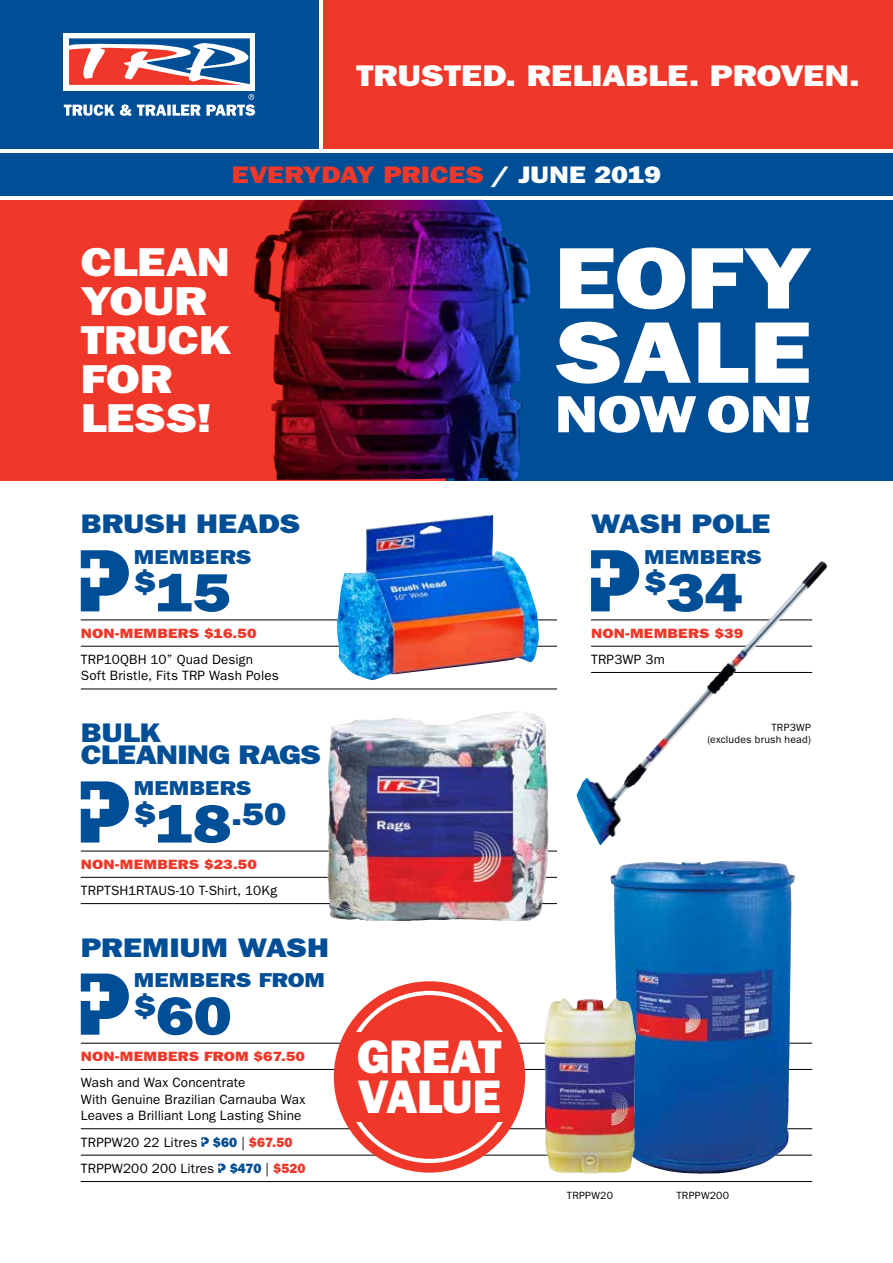
<style>
.page{position:relative;width:893px;height:1263px;background:#fff}
.page>*{position:absolute;margin:0;border:0;box-sizing:border-box;transform-origin:0 0}
.t1{font:87.75px/74.2px "ITC Franklin Gothic Std Hvy";letter-spacing:.005em;color:#fff;scale:1.18 1}
.t2{font:54px "ITC Franklin Gothic Std Hvy";color:#004e95;scale:1.18 1}
.t3{font:52.5px "ITC Franklin Gothic Std Hvy";color:#fff;scale:1.18 1}
.t4{font:47.25px/40.5px "ITC Franklin Gothic Std Hvy";letter-spacing:-.005em;color:#fff}
.t5{font:40.5px/39px "ITC Franklin Gothic Std Hvy";letter-spacing:-.005em;color:#fff;scale:1.18 1}
.t6{font:31.5px "ITC Franklin Gothic Std Hvy";color:#004e95;scale:1.18 1}
.t7{font:30px "ITC Franklin Gothic Std Hvy";letter-spacing:-.005em;color:#fff;scale:1.18 1}
.t8{font:27px/22.5px "ITC Franklin Gothic Std Hvy";letter-spacing:-.005em;color:#004e95;scale:1.18 1}
.t9{font:24px "ITC Franklin Gothic Std Hvy";letter-spacing:-.005em;color:#ef3829;scale:1.18 1}
.t10{font:20.25px "ITC Franklin Gothic Std Hvy";color:#004e95;scale:1.18 1}
.t11{font:13.5px/16.5px "ITC Franklin Gothic Std";letter-spacing:.01em;color:#000}
.t12{font:13.5px "ITC Franklin Gothic Std Hvy";letter-spacing:.01em;color:#ef3829;scale:1.18 1}
.t13{font:10.5px/12px "ITC Franklin Gothic Std";letter-spacing:.02em;color:#000;text-align:right}
.s1{color:#fff}
.s2{font-size:54px}
.s3{font-family:"ITC Franklin Gothic Std Hvy";color:#004e95}
.s4{font-family:"ITC Franklin Gothic Std Hvy";color:#ef3829}
</style>
<div class="page">
<div style="left:323px;top:0;width:570px;height:149px;background:#ef3829"></div>
<div style="left:0;top:153px;width:893px;height:43px;background:#004e95"></div>
<div style="left:0;top:0;width:319px;height:149px;background:#004e95"></div>
<div style="left:64px;top:33px;width:191px;height:57px;background:#fff"></div>
<svg style="left:69px;top:38px;width:181px;height:47px"></svg>
<svg style="left:64px;top:94px;width:191px;height:22px"></svg>
<div style="left:0;top:200px;width:446px;height:281px;background:#ef3829"></div>
<div style="left:446px;top:200px;width:447px;height:281px;background:#004e95"></div>
<hr style="left:81px;top:1043px;width:731px;height:1px;background:#000">
<hr style="left:81px;top:1069px;width:731px;height:1px;background:#000">
<hr style="left:81px;top:1128px;width:731px;height:1px;background:#000">
<hr style="left:81px;top:1155px;width:731px;height:1px;background:#000">
<hr style="left:81px;top:1181px;width:731px;height:1px;background:#000">
<svg style="left:81px;top:973px;width:48px;height:62px"></svg>
<svg style="left:201px;top:1137px;width:8px;height:9px"></svg>
<svg style="left:218px;top:1163px;width:8px;height:10px"></svg>
<hr style="left:81px;top:851px;width:476px;height:1px;background:#000">
<hr style="left:81px;top:877px;width:476px;height:1px;background:#000">
<hr style="left:81px;top:903px;width:476px;height:1px;background:#000">
<svg style="left:81px;top:781px;width:48px;height:62px"></svg>
<hr style="left:81px;top:619px;width:476px;height:1px;background:#000">
<hr style="left:81px;top:646px;width:476px;height:1px;background:#000">
<hr style="left:81px;top:689px;width:476px;height:1px;background:#000">
<svg style="left:81px;top:550px;width:48px;height:62px"></svg>
<svg style="left:591px;top:550px;width:45px;height:11px"></svg>
<img style="left:254px;top:200px;width:276px;height:281px">
<img style="left:610px;top:861px;width:180px;height:313px">
<img style="left:544px;top:998px;width:92px;height:176px">
<img style="left:327px;top:711px;width:193px;height:210px">
<img style="left:337px;top:515px;width:202px;height:166px">
<img style="left:576px;top:561px;width:252px;height:284px">
<svg style="left:334px;top:981px;width:191px;height:192px;background:#f05043"></svg>
<div style="left:334px;top:1032px;width:191px;height:90px;background:#ef3829"></div>
<h3 class="t7" style="left:356px;top:58px;width:428px">TRUSTED. RELIABLE. PROVEN.</h3>
<h3 class="t9" style="left:232px;top:160px;width:365px">EVERYDAY PRICES <span class="s1">/ JUNE 2019</span></h3>
<h3 class="t5" style="left:81px;top:243px;width:128px">CLEAN<br>YOUR<br>TRUCK<br>FOR<br>LESS!</h3>
<h1 class="t1" style="left:555px;top:241px;width:220px">EOFY<br>SALE</h1>
<h3 class="t3" style="left:555px;top:383px;width:220px">NOW ON!</h3>
<h3 class="t8" style="left:81px;top:513px;width:188px">BRUSH HEADS</h3>
<h3 class="t10" style="left:134px;top:545px;width:101px">MEMBERS</h3>
<h2 class="t2" style="left:134px;top:561px;width:84px"><sup>$</sup>15</h2>
<p class="t12" style="left:81px;top:625px;width:151px">NON-MEMBERS $16.50</p>
<p class="t11" style="left:81px;top:651px;width:199px">TRP10QBH 10” Quad Design<br>Soft Bristle, Fits TRP Wash Poles</p>
<h3 class="t8" style="left:81px;top:721px;width:205px">BULK<br>CLEANING RAGS</h3>
<h3 class="t10" style="left:134px;top:776px;width:101px">MEMBERS</h3>
<h3 class="t6" style="left:134px;top:795px;width:131px">$<span class="s2">18</span>.50</h3>
<p class="t12" style="left:81px;top:856px;width:151px">NON-MEMBERS $23.50</p>
<p class="t11" style="left:81px;top:882px;width:198px">TRPTSH1RTAUS-10 T-Shirt, 10Kg</p>
<h3 class="t8" style="left:81px;top:936px;width:212px">PREMIUM WASH</h3>
<h3 class="t10" style="left:134px;top:968px;width:164px">MEMBERS FROM</h3>
<h2 class="t2" style="left:134px;top:984px;width:84px"><sup>$</sup>60</h2>
<p class="t12" style="left:81px;top:1048px;width:192px">NON-MEMBERS FROM $67.50</p>
<p class="t11" style="left:81px;top:1074px;width:226px">Wash and Wax Concentrate<br>With Genuine Brazilian Carnauba Wax<br>Leaves a Brilliant Long Lasting Shine</p>
<p class="t11" style="left:81px;top:1129px;width:226px;line-height:26.4px">TRPPW20 22 Litres <span class="s3">$60</span> | <span class="s4">$67.50<br></span>TRPPW200 200 Litres <span class="s3">$470</span> | <span class="s4">$520</span></p>
<h3 class="t4" style="left:357px;top:1036px;width:146px">GREAT<br>VALUE</h3>
<h3 class="t8" style="left:591px;top:513px;width:154px">WASH POLE</h3>
<h3 class="t10" style="left:644px;top:545px;width:101px">MEMBERS</h3>
<h2 class="t2" style="left:644px;top:561px;width:85px"><sup>$</sup>34</h2>
<p class="t12" style="left:591px;top:625px;width:131px">NON-MEMBERS $39</p>
<p class="t11" style="left:591px;top:651px;width:75px">TRP3WP 3m</p>
<p class="t13" style="left:707px;top:721px;width:105px">TRP3WP<br>(excludes brush head)</p>
<p class="t13" style="left:567px;top:1190px;width:48px">TRPPW20</p>
<p class="t13" style="left:676px;top:1190px;width:54px">TRPPW200</p>
</div>
